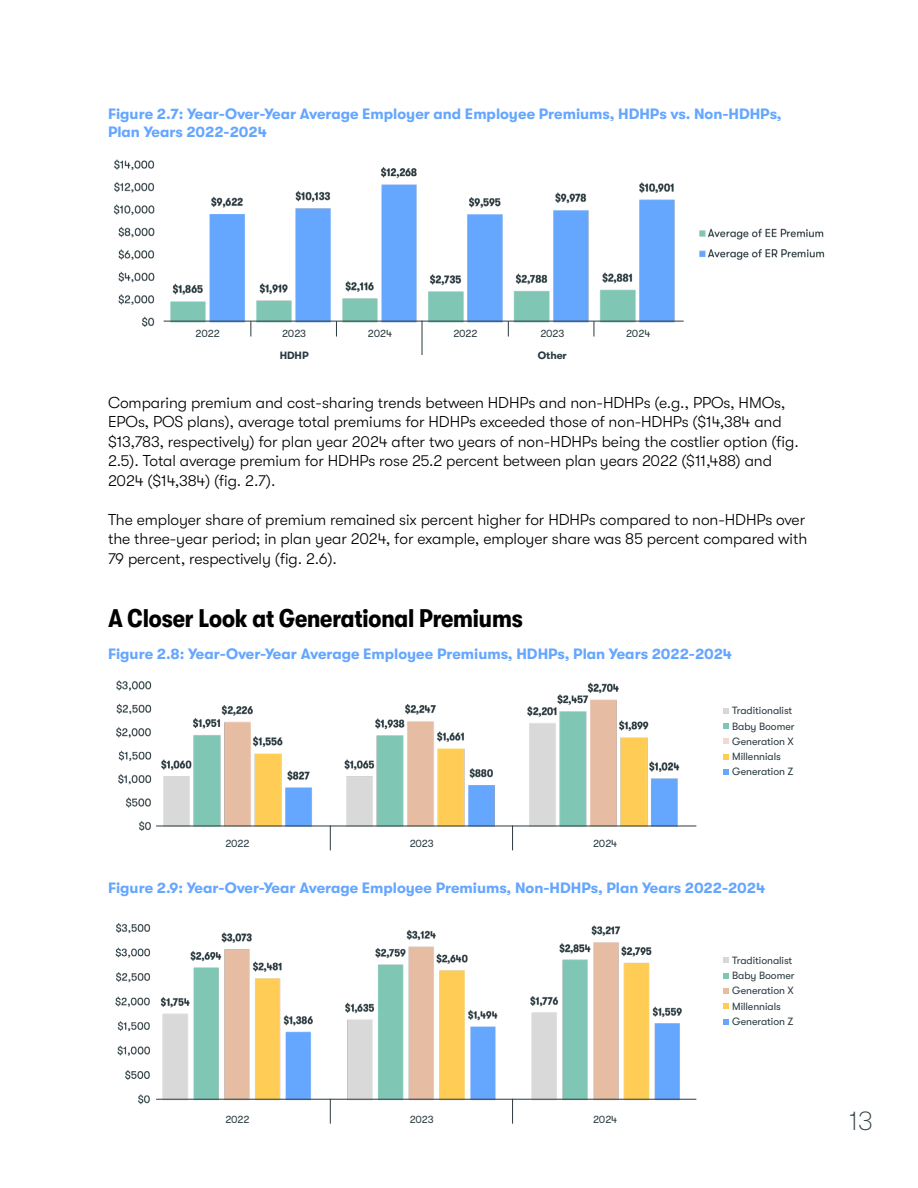
<style>
.page{position:relative;width:918px;height:1188px;background:#fff}
.page>*{position:absolute;margin:0;border:0;box-sizing:border-box;transform-origin:0 0}
.t1{font:100 27px "GT Walsheim Pro";color:#36464b}
.t2{font:700 condensed 25.5px "GT Walsheim Pro";letter-spacing:-.005em;color:#000}
.t3{font:300 15.75px/19.5px "GT Walsheim Pro";letter-spacing:-.005em;color:#000}
.t4{font:700 15px/18px "GT Walsheim Pro";color:#65a6ff}
.t5{font:10.65px "GT Walsheim Pro";letter-spacing:-.005em;color:#293a40}
.t6{font:700 10.65px "GT Walsheim Pro";letter-spacing:-.005em;color:#293a40}
.t7{font:10.5px/15.3px "GT Walsheim Pro";letter-spacing:-.005em;color:#293a40}
</style>
<div class="page">
<img style="left:116px;top:680px;width:577px;height:160px">
<hr style="left:156px;top:826px;width:540px;height:1px;background:#293a40">
<svg style="left:724px;top:708px;width:5px;height:5px"></svg>
<svg style="left:724px;top:723px;width:5px;height:6px"></svg>
<svg style="left:724px;top:739px;width:5px;height:5px"></svg>
<svg style="left:724px;top:754px;width:5px;height:5px"></svg>
<svg style="left:724px;top:769px;width:5px;height:6px"></svg>
<svg style="left:724px;top:958px;width:5px;height:5px"></svg>
<svg style="left:724px;top:973px;width:5px;height:5px"></svg>
<svg style="left:724px;top:988px;width:5px;height:5px"></svg>
<svg style="left:724px;top:1004px;width:5px;height:5px"></svg>
<svg style="left:724px;top:1019px;width:5px;height:5px"></svg>
<img style="left:113px;top:159px;width:712px;height:178px">
<img style="left:115px;top:923px;width:581px;height:191px">
<hr style="left:156px;top:1099px;width:540px;height:1px;background:#293a40">
<hr style="left:422px;top:321px;width:1px;height:34px;background:#293a40">
<hr style="left:164px;top:321px;width:520px;height:1px;background:#293a40">
<svg style="left:251px;top:321px;width:1px;height:16px"></svg>
<svg style="left:508px;top:321px;width:1px;height:16px"></svg>
<svg style="left:336px;top:321px;width:1px;height:16px"></svg>
<svg style="left:594px;top:321px;width:1px;height:16px"></svg>
<svg style="left:330px;top:826px;width:1px;height:24px"></svg>
<svg style="left:330px;top:1100px;width:1px;height:24px"></svg>
<svg style="left:512px;top:827px;width:1px;height:23px"></svg>
<svg style="left:512px;top:1100px;width:1px;height:24px"></svg>
<p class="t4" style="left:108px;top:104px;width:675px">Figure 2.7: Year-Over-Year Average Employer and Employee Premiums, HDHPs vs. Non-HDHPs,<br>Plan Years 2022-2024</p>
<p class="t5" style="left:196px;top:328px;width:26px">2022</p>
<p class="t5" style="left:453px;top:328px;width:26px">2022</p>
<p class="t6" style="left:280px;top:349px;width:30px">HDHP</p>
<p class="t6" style="left:538px;top:349px;width:31px">Other</p>
<p class="t5" style="left:282px;top:328px;width:26px">2023</p>
<p class="t5" style="left:368px;top:328px;width:26px">2024</p>
<p class="t5" style="left:540px;top:328px;width:26px">2023</p>
<p class="t5" style="left:626px;top:328px;width:26px">2024</p>
<p class="t3" style="left:108px;top:393px;width:692px">Comparing premium and cost-sharing trends between HDHPs and non-HDHPs (e.g., PPOs, HMOs, EPOs, POS plans), average total premiums for HDHPs exceeded those of non-HDHPs ($14,384 and $13,783, respectively) for plan year 2024 after two years of non-HDHPs being the costlier option (fig.<br>2.5). Total average premium for HDHPs rose 25.2 percent between plan years 2022 ($11,488) and 2024 ($14,384) (fig. 2.7).</p>
<p class="t3" style="left:108px;top:510px;width:701px">The employer share of premium remained six percent higher for HDHPs compared to non-HDHPs over the three-year period; in plan year 2024, for example, employer share was 85 percent compared with<br>79 percent, respectively (fig. 2.6).</p>
<h2 class="t2" style="left:108px;top:604px;width:416px">A Closer Look at Generational Premiums</h2>
<p class="t4" style="left:108px;top:644px;width:626px">Figure 2.8: Year-Over-Year Average Employee Premiums, HDHPs, Plan Years 2022-2024</p>
<p class="t5" style="left:225px;top:837px;width:26px">2022</p>
<p class="t5" style="left:410px;top:837px;width:26px">2023</p>
<p class="t5" style="left:593px;top:837px;width:26px">2024</p>
<p class="t7" style="left:732px;top:703px;width:64px">Traditionalist<br>Baby Boomer<br>Generation X<br>Millennials<br>Generation Z</p>
<p class="t4" style="left:108px;top:878px;width:659px">Figure 2.9: Year-Over-Year Average Employee Premiums, Non-HDHPs, Plan Years 2022-2024</p>
<p class="t5" style="left:225px;top:1113px;width:26px">2022</p>
<p class="t5" style="left:410px;top:1113px;width:26px">2023</p>
<p class="t5" style="left:593px;top:1113px;width:26px">2024</p>
<p class="t7" style="left:732px;top:953px;width:64px">Traditionalist<br>Baby Boomer<br>Generation X<br>Millennials<br>Generation Z</p>
<h1 class="t1" style="left:849px;top:1106px;width:25px">13</h1>
</div>
